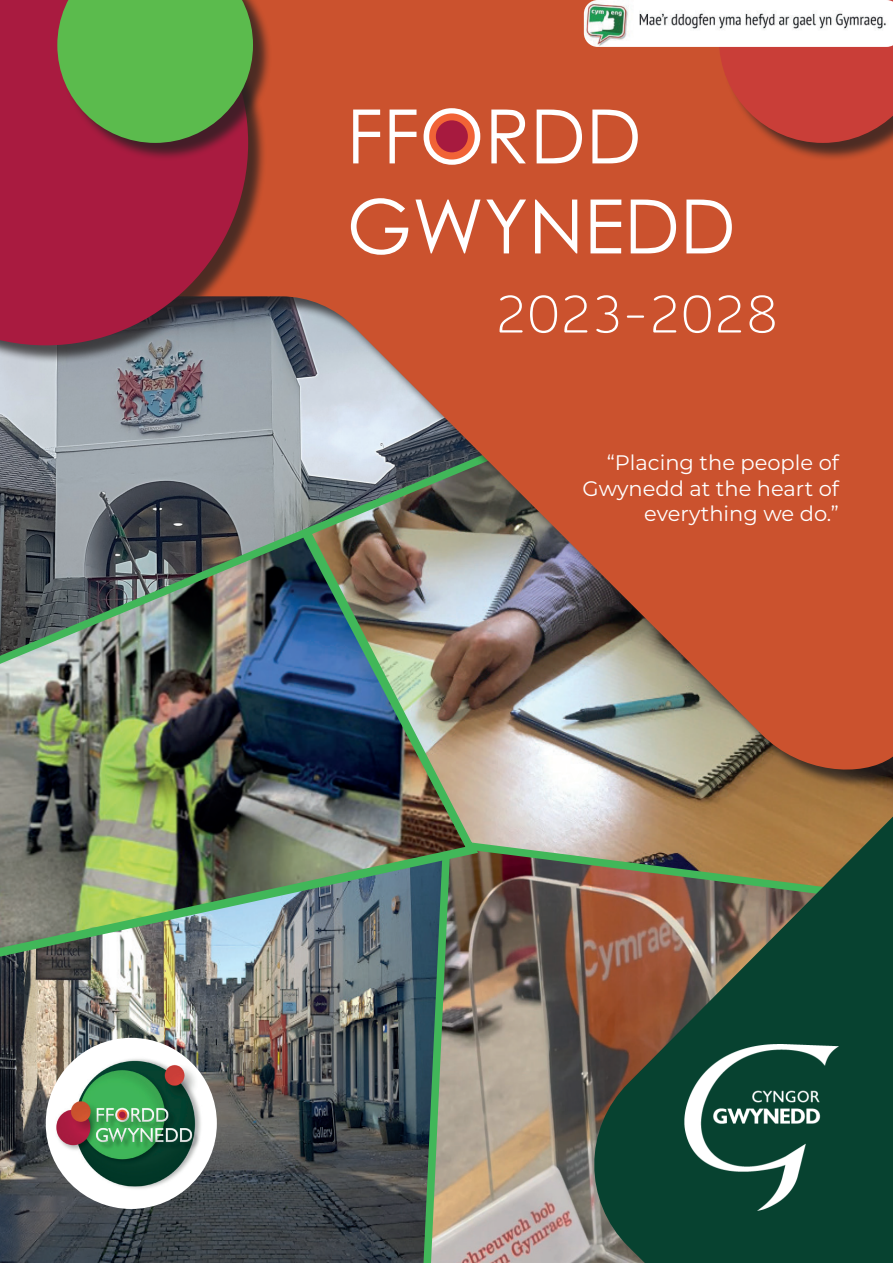
<style>
.page{position:relative;width:893px;height:1263px;background:#fff}
.page>*{position:absolute;margin:0;border:0;box-sizing:border-box;transform-origin:0 0}
.t1{font:75px/90px "Century Gothic";color:#fff}
.t2{font:300 54px "Houschka Rounded";color:#fff}
.t3{font:21px/25.2px "Montserrat";color:#fff;text-align:right}
</style>
<div class="page">
<img style="left:456px;top:914px;width:127px;height:349px">
<img style="left:0;top:976px;width:456px;height:287px">
<img style="left:0;top:788px;width:484px;height:188px">
<img style="left:281px;top:788px;width:302px;height:126px">
<img style="left:0;top:0;width:893px;height:778px">
<img style="left:583px;top:749px;width:310px;height:514px">
<div style="left:0;top:0;width:267px;height:364px;background:#231f20;opacity:.75"></div>
<svg style="left:0;top:0;width:248px;height:345px;background:#9f2442"></svg>
<div style="left:721px;top:0;width:172px;height:161px;background:#231f20;opacity:.75"></div>
<svg style="left:719px;top:47px;width:174px;height:96px;background:#c33f35"></svg>
<div style="left:60px;top:0;width:212px;height:162px;background:#231f20;opacity:.75"></div>
<svg style="left:57px;top:0;width:196px;height:143px;background:#62a049"></svg>
<div style="left:426px;top:112px;width:51px;height:50px;background:#f16336;border-radius:50%"></div>
<div style="left:436px;top:120px;width:32px;height:32px;background:#a71a3f;border-radius:50%"></div>
<img style="left:46px;top:1038px;width:171px;height:171px;border-radius:86px">
<img style="left:685px;top:1045px;width:154px;height:165px">
<img style="left:584px;top:0;width:309px;height:47px">
<p class="t1" style="left:347px;top:90px;width:391px">FFORDD<br>GWYNEDD</p>
<p class="t2" style="left:495px;top:278px;width:285px">2023-2028</p>
<p class="t3" style="left:583px;top:450px;width:258px">“Placing the people of<br>Gwynedd at the heart of everything we do.”</p>
</div>
